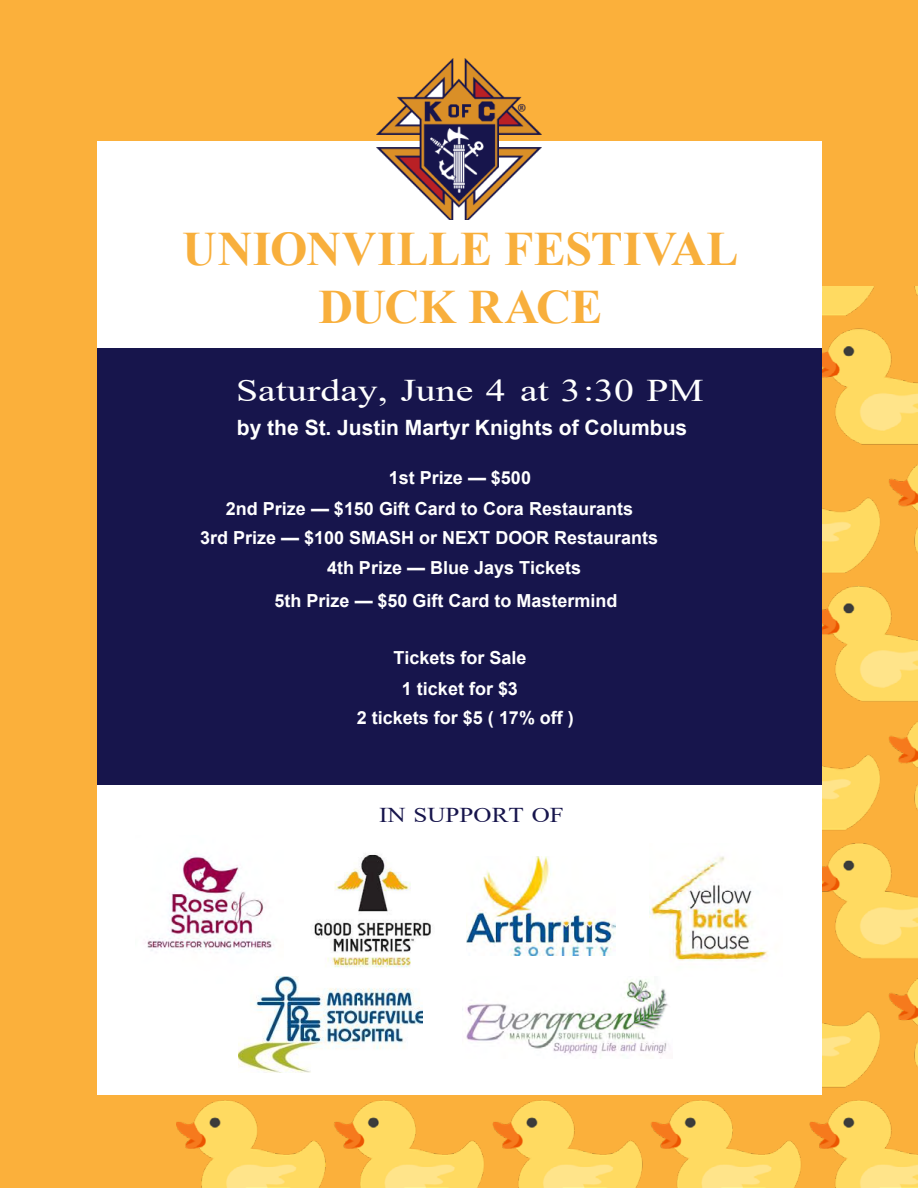
<style>
.page{position:relative;width:918px;height:1188px;background:#fbb03b}
.page>*{position:absolute;margin:0;border:0;box-sizing:border-box;transform-origin:0 0}
.t1{font:700 48px/57.6px "Times New Roman";letter-spacing:-.005em;color:#f8af3c;text-align:center}
.t2{font:700 42px/50.2px "Times New Roman";letter-spacing:.005em;color:#fbb03b;scale:1.17 1}
.t3{font:31.5px "Times New Roman";letter-spacing:.005em;color:#fff;scale:1.26 1}
.t4{font:700 21px "Arial";color:#fff}
.t5{font:21px "Times New Roman";color:#17154c;scale:1.19 1}
.t6{font:700 18px "Arial";color:#fff}
</style>
<div class="page">
<img style="left:177px;top:287px;width:741px;height:901px">
<div style="left:98px;top:141px;width:724px;height:954px;background:#fff"></div>
<img style="left:376px;top:58px;width:166px;height:162px">
<div style="left:98px;top:348px;width:724px;height:436px;background:#17154c"></div>
<img style="left:145px;top:856px;width:129px;height:95px">
<img style="left:314px;top:854px;width:117px;height:114px">
<img style="left:466px;top:856px;width:150px;height:100px">
<img style="left:238px;top:976px;width:185px;height:96px">
<img style="left:650px;top:856px;width:118px;height:105px">
<img style="left:462px;top:979px;width:207px;height:76px">
<h1 class="t1" style="left:182px;top:219px;width:558px">UNIONVILLE FESTIVAL<br>DUCK RACE</h1>
<h2 class="t2" style="left:341px;top:227px;width:412px;text-indent:-102px">UNIONVILLE FESTIVAL<br>DUCK RACE</h2>
<h3 class="t3" style="left:236px;top:368px;width:373px">Saturday, June 4 at 3:30 PM</h3>
<p class="t4" style="left:237px;top:413px;width:452px">by the St. Justin Martyr Knights of Columbus</p>
<p class="t6" style="left:389px;top:465px;width:144px">1st Prize — $500</p>
<p class="t6" style="left:226px;top:496px;width:409px">2nd Prize — $150 Gift Card to Cora Restaurants</p>
<p class="t6" style="left:200px;top:525px;width:460px">3rd Prize — $100 SMASH or NEXT DOOR Restaurants</p>
<p class="t6" style="left:327px;top:555px;width:256px">4th Prize — Blue Jays Tickets</p>
<p class="t6" style="left:274px;top:588px;width:345px">5th Prize — $50 Gift Card to Mastermind</p>
<p class="t6" style="left:393px;top:645px;width:135px">Tickets for Sale</p>
<p class="t6" style="left:402px;top:676px;width:118px">1 ticket for $3</p>
<p class="t6" style="left:357px;top:705px;width:218px">2 tickets for $5 ( 17% off )</p>
<p class="t5" style="left:379px;top:800px;width:157px">IN SUPPORT OF</p>
</div>
